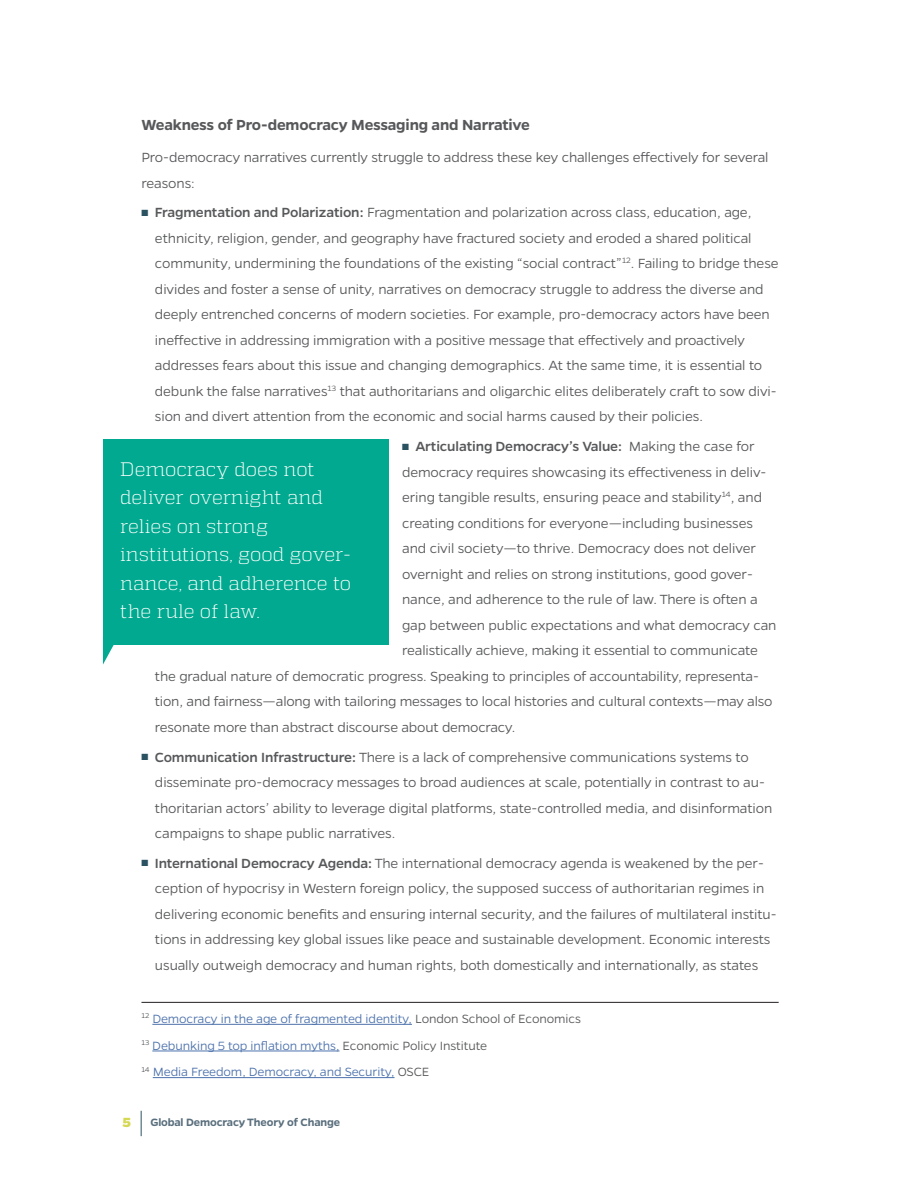
<style>
.page{position:relative;width:918px;height:1188px;background:#fff}
.page>*{position:absolute;margin:0;border:0;box-sizing:border-box;transform-origin:0 0}
.t1{font:300 19.5px/28.5px "Quadon";color:#fff}
.t2{font:600 16.5px "Gentona";letter-spacing:-.01em;color:#57585a}
.t3{font:300 15px/25.5px "Gentona";letter-spacing:-.01em;color:#57585a}
.t4{font:500 15px "Gentona";letter-spacing:-.01em;color:#57585a}
.t5{font:800 15px "Gentona";color:#d5d853}
.t6{font:300 13.5px/26.7px "Gentona";letter-spacing:-.01em;color:#4d72ac}
.t7{font:600 12px "Gentona";letter-spacing:-.01em;color:#5a6f7d}
.s1{color:#2b5261}
.s2{font-weight:500}
.s3{font-weight:300}
.s4{color:#57585a}
</style>
<div class="page">
<svg style="left:141px;top:1111px;width:1px;height:25px"></svg>
<div style="left:103px;top:439px;width:286px;height:205px;background:#00a98f"></div>
<svg style="left:103px;top:644px;width:15px;height:21px"></svg>
<hr style="left:141px;top:1002px;width:638px;height:1px;background:#231f20">
<hr style="left:152px;top:1024px;width:260px;height:1px;background:#4d72ac">
<hr style="left:152px;top:1051px;width:187px;height:1px;background:#4d72ac">
<hr style="left:153px;top:1077px;width:242px;height:1px;background:#4d72ac">
<p class="t2" style="left:141px;top:115px;width:390px">Weakness of Pro-democracy Messaging and Narrative</p>
<p class="t3" style="left:141px;top:144px;width:628px">Pro-democracy narratives currently struggle to address these key challenges effectively for several reasons:</p>
<p class="t3" style="left:155px;top:200px;width:625px;text-indent:-13px"><span class="s1">■</span> <span class="s2">Fragmentation and Polarization:</span> Fragmentation and polarization across class, education, age, ethnicity, religion, gender, and geography have fractured society and eroded a shared political community, undermining the foundations of the existing “social contract”<sup>12</sup>. Failing to bridge these divides and foster a sense of unity, narratives on democracy struggle to address the diverse and deeply entrenched concerns of modern societies. For example, pro-democracy actors have been ineffective in addressing immigration with a positive message that effectively and proactively addresses fears about this issue and changing demographics. At the same time, it is essential to debunk the false narratives<sup>13</sup> that authoritarians and oligarchic elites deliberately craft to sow divi&shy;sion and divert attention from the economic and social harms caused by their policies.</p>
<p class="t4" style="left:402px;top:438px;width:354px"><span class="s1">■</span> Articulating Democracy’s Value: <span class="s3">Making the case for</span></p>
<p class="t3" style="left:402px;top:459px;width:366px">democracy requires showcasing its effectiveness in deliv-</p>
<p class="t3" style="left:402px;top:485px;width:361px">ering tangible results, ensuring peace and stability<sup>14</sup>, and</p>
<p class="t3" style="left:402px;top:510px;width:352px">creating conditions for everyone—including businesses</p>
<p class="t3" style="left:402px;top:536px;width:355px">and civil society—to thrive. Democracy does not deliver</p>
<p class="t3" style="left:402px;top:561px;width:352px">overnight and relies on strong institutions, good gover-</p>
<p class="t3" style="left:402px;top:587px;width:357px">nance, and adherence to the rule of law. There is often a</p>
<p class="t3" style="left:402px;top:612px;width:376px">gap between public expectations and what democracy can</p>
<p class="t3" style="left:402px;top:638px;width:357px">realistically achieve, making it essential to communicate</p>
<p class="t3" style="left:155px;top:663px;width:605px">the gradual nature of democratic progress. Speaking to principles of accountability, representa-</p>
<p class="t3" style="left:155px;top:689px;width:619px">tion, and fairness—along with tailoring messages to local histories and cultural contexts—may also</p>
<p class="t3" style="left:155px;top:714px;width:362px">resonate more than abstract discourse about democracy.</p>
<p class="t3" style="left:155px;top:744px;width:619px;text-indent:-13px"><span class="s1">■</span> <span class="s2">Communication Infrastructure:</span> There is a lack of comprehensive communications systems to disseminate pro-democracy messages to broad audiences at scale, potentially in contrast to au&shy;thoritarian actors’ ability to leverage digital platforms, state-controlled media, and disinformation campaigns to shape public narratives.</p>
<p class="t3" style="left:155px;top:850px;width:623px;text-indent:-14px"><span class="s1">■</span> <span class="s2">International Democracy Agenda:</span> The international democracy agenda is weakened by the per&shy;ception of hypocrisy in Western foreign policy, the supposed success of authoritarian regimes in delivering economic benefits and ensuring internal security, and the failures of multilateral institu&shy;tions in addressing key global issues like peace and sustainable development. Economic interests usually outweigh democracy and human rights, both domestically and internationally, as states</p>
<h1 class="t1" style="left:120px;top:454px;width:232px">Democracy does not deliver overnight and relies on strong institutions, good gover&shy;nance, and adherence to the rule of law.</h1>
<p class="t6" style="left:141px;top:1005px;width:441px"><sup>12</sup> Democracy in the age of fragmented identity, <span class="s4">London School of Economics<br></span><sup>13</sup> Debunking 5 top inflation myths, <span class="s4">Economic Policy Institute<br></span><sup>14</sup> Media Freedom, Democracy, and Security, <span class="s4">OSCE</span></p>
<p class="t5" style="left:123px;top:1113px;width:10px">5</p>
<p class="t7" style="left:150px;top:1116px;width:191px">Global Democracy Theory of Change</p>
</div>
